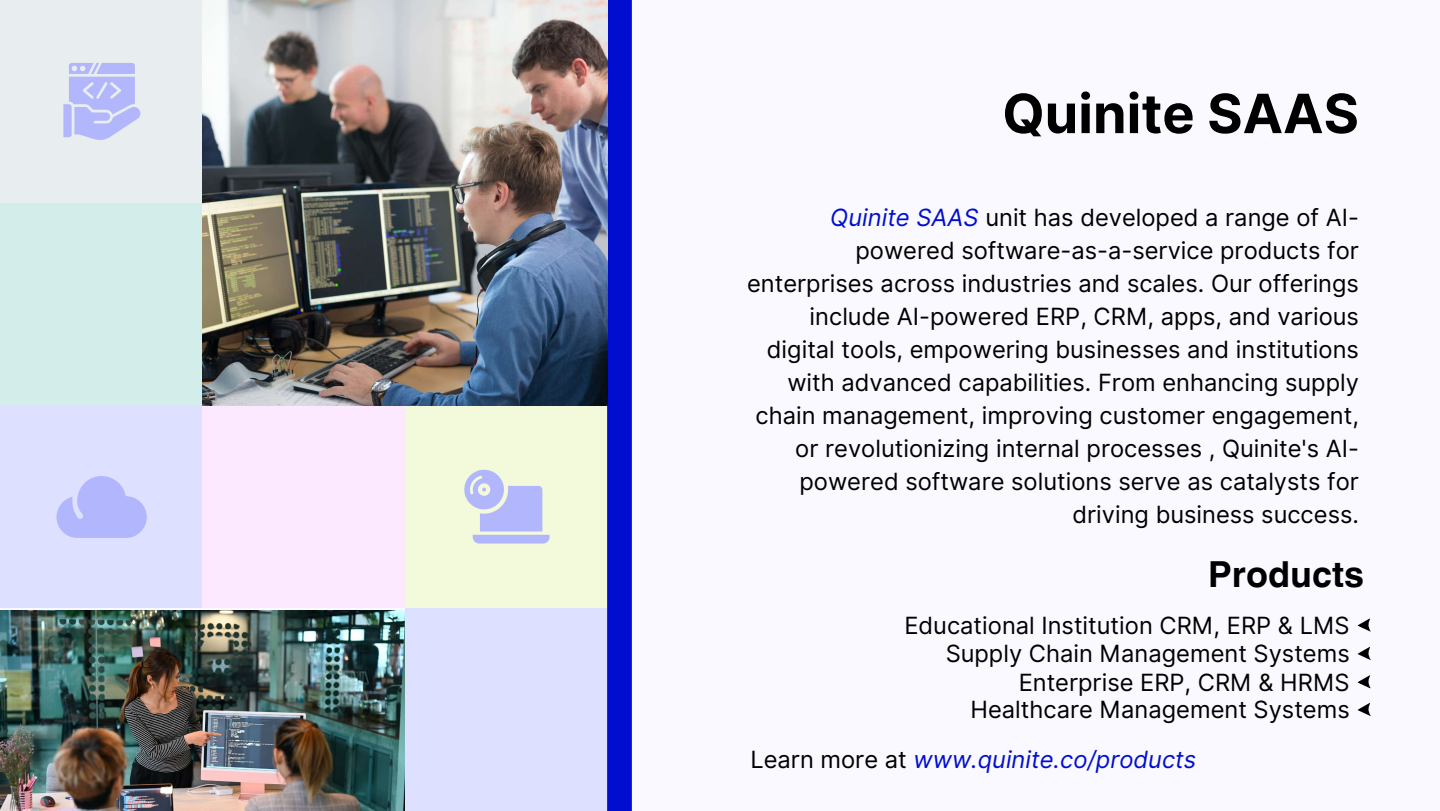
<style>
.page{position:relative;width:1440px;height:811px;background:#fff}
.page>*{position:absolute;margin:0;border:0;box-sizing:border-box;transform-origin:0 0}
.t1{font:700 54.1px "Inter";color:#000}
.t2{font:700 35.8px "Helvetica World";color:#000}
.t3{font:23.7px/33px "Inter";color:#000;text-align:right}
.t4{font:italic 23.7px "Inter";color:#010ed0}
.s1{font-style:italic;color:#010ed0}
.s2{font-style:normal;color:#000}
</style>
<div class="page">
<div style="left:0;top:0;width:1440px;height:810px;background:#f9f9ff"></div>
<div style="left:0;top:0;width:202px;height:202px;background:#e8edf0"></div>
<div style="left:405px;top:608px;width:203px;height:202px;background:#dee0ff"></div>
<div style="left:0;top:405px;width:202px;height:203px;background:#dee0ff"></div>
<div style="left:0;top:202px;width:202px;height:203px;background:#d3edea"></div>
<div style="left:405px;top:405px;width:203px;height:203px;background:#f3fadc"></div>
<div style="left:202px;top:405px;width:203px;height:203px;background:#fde9ff"></div>
<svg style="left:607px;top:0;width:25px;height:810px;background:#101cca"></svg>
<svg style="left:1357px;top:618px;width:14px;height:14px"></svg>
<svg style="left:1357px;top:647px;width:14px;height:13px"></svg>
<svg style="left:1357px;top:675px;width:14px;height:13px"></svg>
<svg style="left:1357px;top:703px;width:14px;height:13px"></svg>
<img style="left:202px;top:0;width:405px;height:405px">
<img style="left:0;top:610px;width:405px;height:200px">
<svg style="left:63px;top:63px;width:77px;height:77px"></svg>
<svg style="left:56px;top:476px;width:91px;height:61px"></svg>
<svg style="left:464px;top:469px;width:86px;height:74px"></svg>
<h1 class="t1" style="left:1002px;top:81px;width:358px">Quinite SAAS</h1>
<p class="t3" style="left:747px;top:200px;width:613px"><span class="s1">Quinite SAAS</span> unit has developed a range of AI&shy;powered software-as-a-service products for enterprises across industries and scales. Our offerings include AI-powered ERP, CRM, apps, and various digital tools, empowering businesses and institutions with advanced capabilities. From enhancing supply chain management, improving customer engagement, or revolutionizing internal processes , Quinite's AI&shy;powered software solutions serve as catalysts for driving business success.</p>
<h2 class="t2" style="left:1208px;top:545px;width:157px">Products</h2>
<p class="t3" style="left:904px;top:610px;width:447px;line-height:28.1px">Educational Institution CRM, ERP &amp; LMS<br>Supply Chain Management Systems<br>Enterprise ERP, CRM &amp; HRMS<br>Healthcare Management Systems</p>
<p class="t4" style="left:750px;top:744px;width:447px"><span class="s2">Learn more at</span> www.quinite.co/products</p>
</div>
